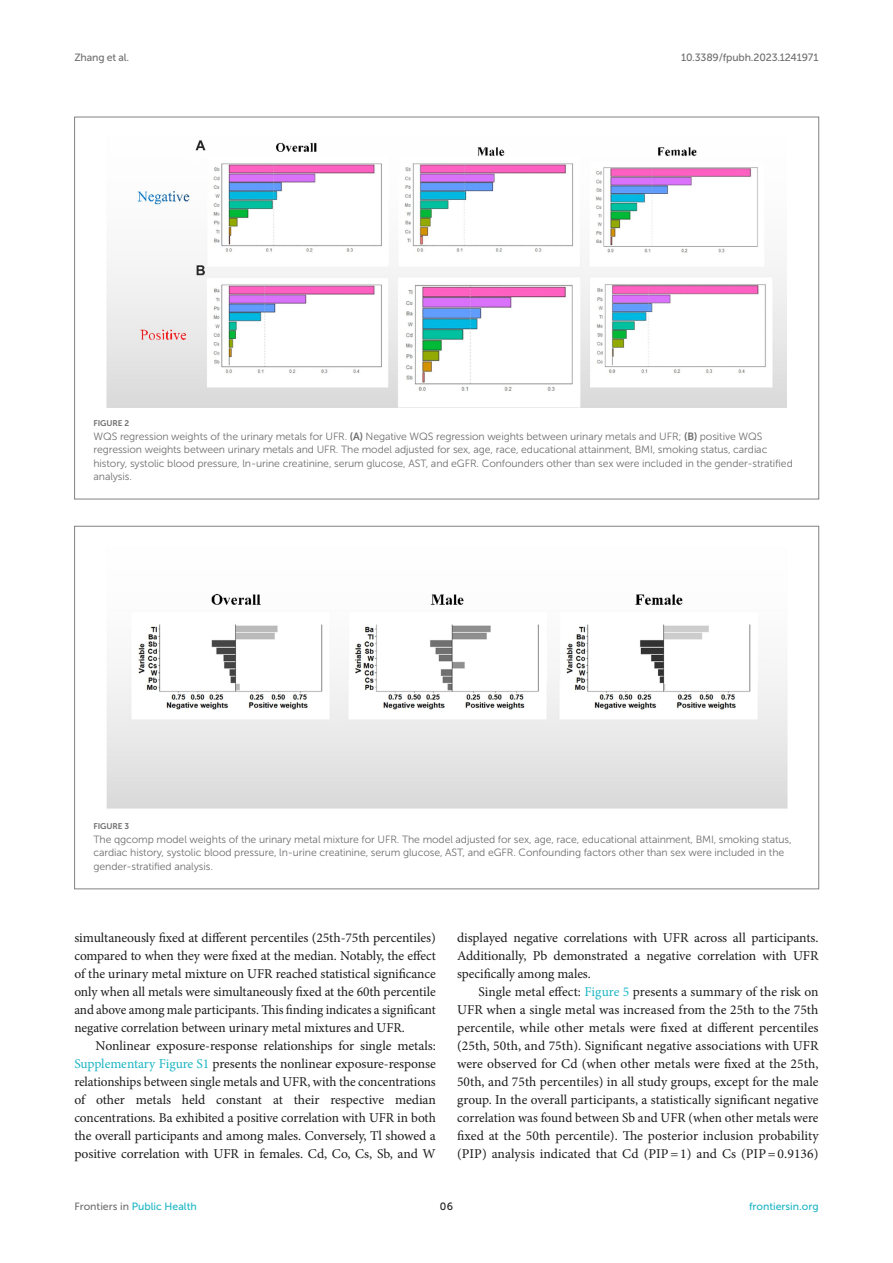
<style>
.page{position:relative;width:893px;height:1263px;background:#fff}
.page>*{position:absolute;margin:0;border:0;box-sizing:border-box;transform-origin:0 0}
.TEXT{font:13.5px/18px "Minion Pro";letter-spacing:-.005em;color:#1b1c1b;text-align:justify}
.TEXT_FLUSH{font:13.5px/18px "Minion Pro";letter-spacing:-.005em;color:#1b1c1b;text-align:justify}
.FIG_LEG{font:10.5px/13.5px "Museo Sans 300";letter-spacing:-.01em;color:#706f70}
.t1{font:10.5px "Museo Sans 500";color:#1db5c3}
.t2{font:10.5px "Museo Sans 500";letter-spacing:-.015em;color:#706f70}
.t3{font:10.5px "Museo Sans 500";color:#1b1c1b}
.FIG_HD{font:8.25px "Museo Sans 700";letter-spacing:-.01em;color:#706f70}
.s1{font-family:"Museo Sans 700"}
.s2{color:#1db5c3}
.s3{color:#706f70}
</style>
<div class="page">
<img style="left:106px;top:140px;width:681px;height:267px">
<img style="left:106px;top:593px;width:682px;height:216px">
<p class="t2" style="left:74px;top:51px;width:56px">Zhang et al.</p>
<p class="t2" style="left:681px;top:51px;width:139px">10.3389/fpubh.2023.1241971</p>
<p class="FIG_HD" style="left:94px;top:419px;width:37px">FIGURE 2</p>
<p class="FIG_LEG" style="left:94px;top:429px;width:701px">WQS regression weights of the urinary metals for UFR. <span class="s1">(A)</span> Negative WQS regression weights between urinary metals and UFR; <span class="s1">(B)</span> positive WQS regression weights between urinary metals and UFR. The model adjusted for sex, age, race, educational attainment, BMI, smoking status, cardiac history, systolic blood pressure, ln-urine creatinine, serum glucose, AST, and eGFR. Confounders other than sex were included in the gender-stratified analysis.</p>
<p class="FIG_HD" style="left:94px;top:822px;width:37px">FIGURE 3</p>
<p class="FIG_LEG" style="left:94px;top:833px;width:700px">The qgcomp model weights of the urinary metal mixture for UFR. The model adjusted for sex, age, race, educational attainment, BMI, smoking status, cardiac history, systolic blood pressure, ln-urine creatinine, serum glucose, AST, and eGFR. Confounding factors other than sex were included in the gender-stratified analysis.</p>
<p class="TEXT_FLUSH" style="left:74px;top:929px;width:363px">simultaneously fixed at different percentiles (25th-75th percentiles) compared to when they were fixed at the median. Notably, the effect of the urinary metal mixture on UFR reached statistical significance only when all metals were simultaneously fixed at the 60th percentile and above among male participants. This finding indicates a significant negative correlation between urinary metal mixtures and UFR.</p>
<p class="TEXT" style="left:74px;top:1037px;width:363px;text-indent:21px">Nonlinear exposure-response relationships for single metals:<br><span class="s2">Supplementary Figure S1</span> presents the nonlinear exposure-response relationships between single metals and UFR, with the concentrations of other metals held constant at their respective median concentrations. Ba exhibited a positive correlation with UFR in both the overall participants and among males. Conversely, Tl showed a positive correlation with UFR in females. Cd, Co, Cs, Sb, and W</p>
<p class="TEXT" style="left:457px;top:929px;width:363px">displayed negative correlations with UFR across all participants.<br>Additionally, Pb demonstrated a negative correlation with UFR specifically among males.</p>
<p class="TEXT" style="left:457px;top:983px;width:363px;text-indent:21px">Single metal effect: <span class="s2">Figure 5</span> presents a summary of the risk on UFR when a single metal was increased from the 25th to the 75th percentile, while other metals were fixed at different percentiles (25th, 50th, and 75th). Significant negative associations with UFR were observed for Cd (when other metals were fixed at the 25th, 50th, and 75th percentiles) in all study groups, except for the male group. In the overall participants, a statistically significant negative correlation was found between Sb and UFR (when other metals were fixed at the 50th percentile). The posterior inclusion probability (PIP) analysis indicated that Cd (PIP=1) and Cs (PIP=0.9136)</p>
<p class="t1" style="left:74px;top:1200px;width:124px"><span class="s3">Frontiers in</span> Public Health</p>
<p class="t3" style="left:440px;top:1200px;width:15px">06</p>
<p class="t1" style="left:749px;top:1200px;width:71px">frontiersin.org</p>
</div>
